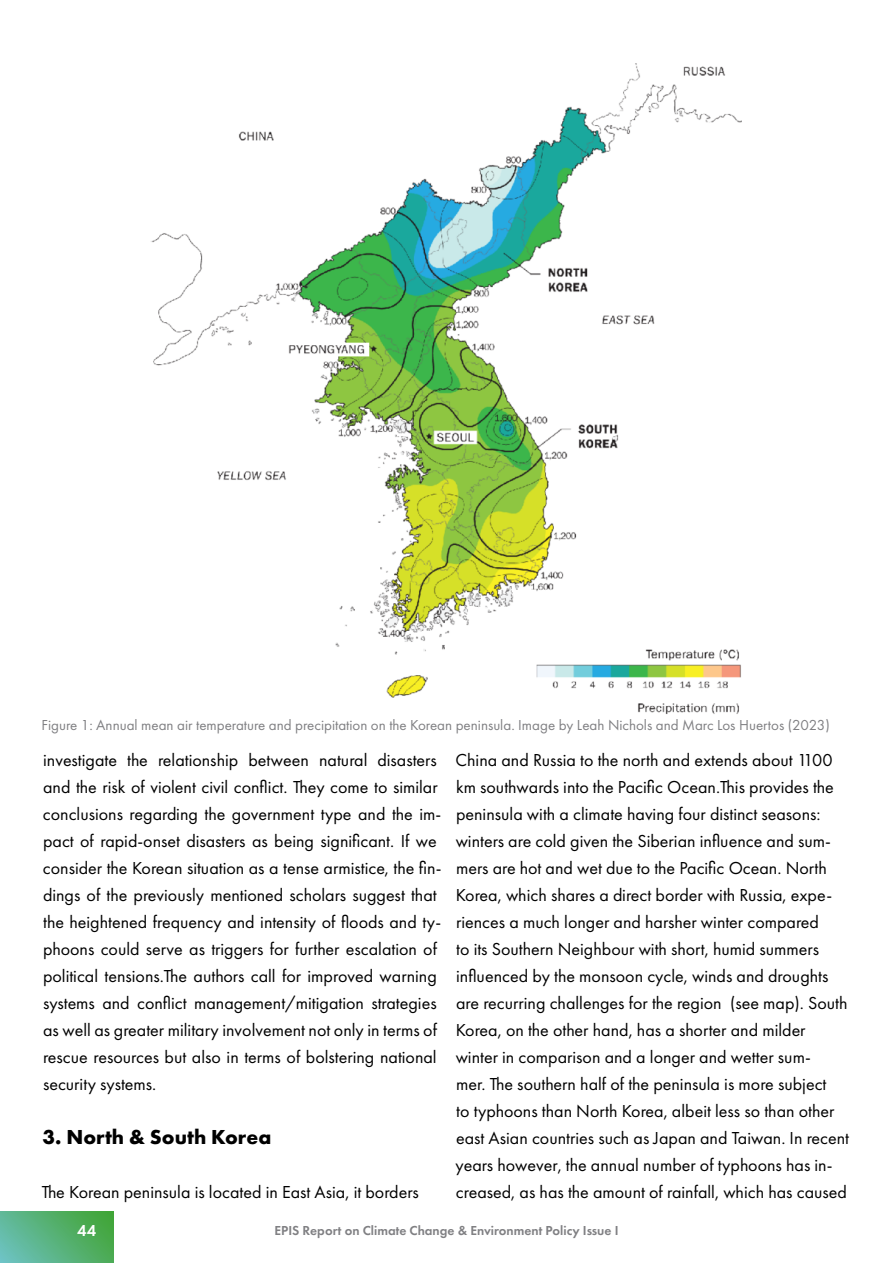
<style>
.page{position:relative;width:893px;height:1263px;background:#fff}
.page>*{position:absolute;margin:0;border:0;box-sizing:border-box;transform-origin:0 0}
.t1{font:700 21px "Futura PT";color:#000}
.t2{font:18px/27px "Futura PT";color:#000}
.t3{font:600 16.5px "Futura PT";color:#fff}
.t4{font:15px "Futura PT";color:#808083}
.t5{font:600 13.5px "Futura PT";color:#808083}
</style>
<div class="page">
<svg style="left:0;top:1211px;width:113px;height:52px;background:#56b277"></svg>
<img style="left:151px;top:64px;width:590px;height:650px">
<p class="t4" style="left:42px;top:716px;width:790px">Figure 1: Annual mean air temperature and precipitation on the Korean peninsula. Image by Leah Nichols and Marc Los Huertos (2023)</p>
<p class="t2" style="left:43px;top:746px;width:400px">investigate the relationship between natural disasters and the risk of violent civil conflict. They come to similar conclusions regarding the government type and the im&shy;pact of rapid-onset disasters as being significant. If we consider the Korean situation as a tense armistice, the fin&shy;dings of the previously mentioned scholars suggest that the heightened frequency and intensity of floods and ty&shy;phoons could serve as triggers for further escalation of political tensions.The authors call for improved warning systems and conflict management/mitigation strategies as well as greater military involvement not only in terms of rescue resources but also in terms of bolstering national security systems.</p>
<p class="t1" style="left:43px;top:1123px;width:230px">3. North &amp; South Korea</p>
<p class="t2" style="left:42px;top:1178px;width:379px">The Korean peninsula is located in East Asia, it borders</p>
<p class="t2" style="left:455px;top:746px;width:395px">China and Russia to the north and extends about 1100 km southwards into the Pacific Ocean.This provides the peninsula with a climate having four distinct seasons: winters are cold given the Siberian influence and sum&shy;mers are hot and wet due to the Pacific Ocean. North Korea, which shares a direct border with Russia, expe&shy;riences a much longer and harsher winter compared<br>to its Southern Neighbour with short, humid summers influenced by the monsoon cycle, winds and droughts are recurring challenges for the region (see map). South Korea, on the other hand, has a shorter and milder winter in comparison and a longer and wetter sum-<br>mer. The southern half of the peninsula is more subject<br>to typhoons than North Korea, albeit less so than other east Asian countries such as Japan and Taiwan. In recent years however, the annual number of typhoons has in&shy;creased, as has the amount of rainfall, which has caused</p>
<p class="t3" style="left:77px;top:1220px;width:20px">44</p>
<p class="t5" style="left:274px;top:1222px;width:346px">EPIS Report on Climate Change &amp; Environment Policy Issue I</p>
</div>
